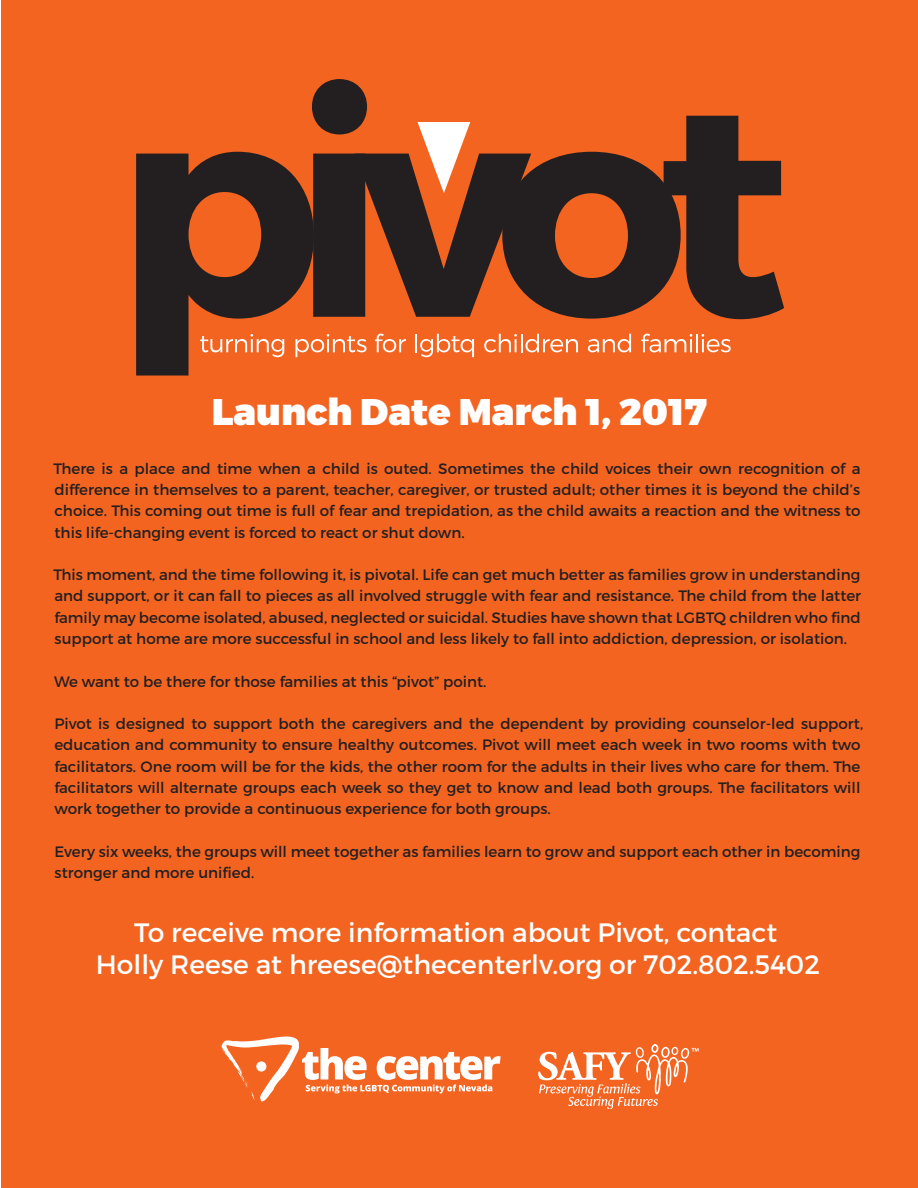
<style>
.page{position:relative;width:918px;height:1188px;background:#fff}
.page>*{position:absolute;margin:0;border:0;box-sizing:border-box;transform-origin:0 0}
.t1{font:900 37.05px "Montserrat";color:#fff}
.t2{font:26.55px/32px "Montserrat";color:#fff;text-align:center}
.t3{font:15px/21.3px "Montserrat";color:#231f20;text-align:justify}
</style>
<div class="page">
<div style="left:1px;top:0;width:917px;height:1188px;background:#f36421"></div>
<svg style="left:136px;top:79px;width:648px;height:297px"></svg>
<svg style="left:222px;top:1037px;width:279px;height:64px"></svg>
<svg style="left:538px;top:1044px;width:161px;height:65px"></svg>
<p class="t1" style="left:212px;top:389px;width:497px">Launch Date March 1, 2017</p>
<p class="t3" style="left:54px;top:458px;width:809px">There is a place and time when a child is outed. Sometimes the child voices their own recognition of a difference in themselves to a parent, teacher, caregiver, or trusted adult; other times it is beyond the child’s choice. This coming out time is full of fear and trepidation, as the child awaits a reaction and the witness to this life-changing event is forced to react or shut down.</p>
<p class="t3" style="left:54px;top:564px;width:809px">This moment, and the time following it, is pivotal. Life can get much better as families grow in understanding and support, or it can fall to pieces as all involved struggle with fear and resistance. The child from the latter family may become isolated, abused, neglected or suicidal. Studies have shown that LGBTQ children who find support at home are more successful in school and less likely to fall into addiction, depression, or isolation.</p>
<p class="t3" style="left:54px;top:671px;width:434px">We want to be there for those families at this “pivot” point.</p>
<p class="t3" style="left:54px;top:713px;width:810px;text-align:left">Pivot is designed to support both the caregivers and the dependent by providing counselor-led support, education and community to ensure healthy outcomes. Pivot will meet each week in two rooms with two facilitators. One room will be for the kids, the other room for the adults in their lives who care for them. The facilitators will alternate groups each week so they get to know and lead both groups. The facilitators will work together to provide a continuous experience for both groups.</p>
<p class="t3" style="left:54px;top:841px;width:808px">Every six weeks, the groups will meet together as families learn to grow and support each other in becoming stronger and more unified.</p>
<p class="t2" style="left:96px;top:916px;width:726px">To receive more information about Pivot, contact<br>Holly Reese at hreese@thecenterlv.org or 702.802.5402</p>
</div>
